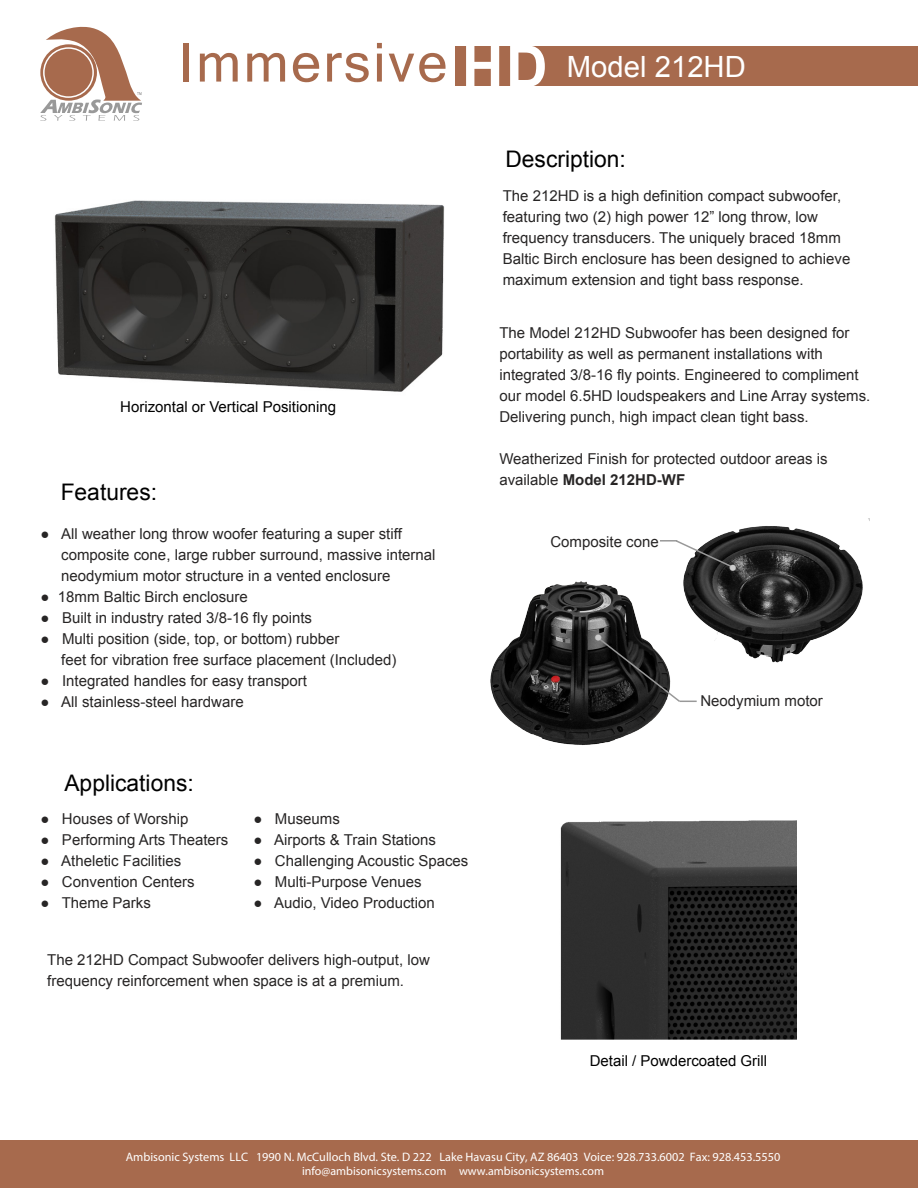
<style>
.page{position:relative;width:918px;height:1188px;background:#fff}
.page>*{position:absolute;margin:0;border:0;box-sizing:border-box;transform-origin:0 0}
.t1{font:29.25px "Arial";color:#fff}
.t2{font:22.8px "Arial";color:#000}
.t3{font:15px/21px "Arial";color:#272525}
.t4{font:15px "Arial";color:#000}
.t5{font:12.3px "Myriad Pro";color:#fff}
.t6{font:12px "Myriad Pro";color:#fff}
.s1{font-family:"Raavi";font-size:60px;color:#a76a4d}
.s2{font-weight:700;font-size:57.9px}
.s3{font-weight:700}
</style>
<div class="page">
<img style="left:54px;top:52px;width:402px;height:340px">
<div style="left:0;top:1140px;width:918px;height:48px;background:#a76a4d"></div>
<svg style="left:40px;top:26px;width:102px;height:95px"></svg>
<div style="left:456px;top:47px;width:462px;height:39px;background:#a76a4d"></div>
<img style="left:683px;top:518px;width:187px;height:145px">
<img style="left:490px;top:581px;width:175px;height:164px">
<img style="left:560px;top:820px;width:236px;height:219px">
<svg style="left:660px;top:539px;width:77px;height:32px"></svg>
<svg style="left:595px;top:634px;width:102px;height:69px"></svg>
<h1 class="t1" style="left:179px;top:48px;width:569px"><span class="s1">Immersive</span> <span class="s2">HD</span> Model 212HD</h1>
<h2 class="t2" style="left:505px;top:144px;width:122px">Description:</h2>
<p class="t4" style="left:120px;top:397px;width:217px">Horizontal or Vertical Positioning</p>
<h2 class="t2" style="left:61px;top:477px;width:98px">Features:</h2>
<p class="t3" style="left:61px;top:523px;width:376px;text-indent:-21px">● All weather long throw woofer featuring a super stiff composite cone, large rubber surround, massive internal neodymium motor structure in a vented enclosure</p>
<p class="t3" style="left:40px;top:586px;width:209px">● 18mm Baltic Birch enclosure</p>
<p class="t3" style="left:40px;top:607px;width:273px">● Built in industry rated 3/8-16 fly points</p>
<p class="t3" style="left:61px;top:628px;width:337px;text-indent:-21px">● Multi position (side, top, or bottom) rubber<br>feet for vibration free surface placement (Included)</p>
<p class="t3" style="left:40px;top:670px;width:268px">● Integrated handles for easy transport</p>
<p class="t3" style="left:40px;top:691px;width:205px">● All stainless-steel hardware</p>
<h2 class="t2" style="left:64px;top:768px;width:131px">Applications:</h2>
<p class="t3" style="left:40px;top:808px;width:149px">● Houses of Worship</p>
<p class="t3" style="left:40px;top:829px;width:190px">● Performing Arts Theaters</p>
<p class="t3" style="left:40px;top:850px;width:142px">● Atheletic Facilities</p>
<p class="t3" style="left:40px;top:871px;width:156px">● Convention Centers</p>
<p class="t3" style="left:40px;top:892px;width:112px">● Theme Parks</p>
<p class="t3" style="left:253px;top:808px;width:88px">● Museums</p>
<p class="t3" style="left:253px;top:829px;width:184px">● Airports &amp; Train Stations</p>
<p class="t3" style="left:253px;top:850px;width:216px">● Challenging Acoustic Spaces</p>
<p class="t3" style="left:253px;top:871px;width:170px">● Multi-Purpose Venues</p>
<p class="t3" style="left:253px;top:892px;width:183px">● Audio, Video Production</p>
<p class="t3" style="left:47px;top:950px;width:384px">The 212HD Compact Subwoofer delivers high-output, low frequency reinforcement when space is at a premium.</p>
<p class="t3" style="left:503px;top:186px;width:349px">The 212HD is a high definition compact subwoofer, featuring two (2) high power 12” long throw, low frequency transducers. The uniquely braced 18mm Baltic Birch enclosure has been designed to achieve maximum extension and tight bass response.</p>
<p class="t3" style="left:499px;top:322px;width:373px">The Model 212HD Subwoofer has been designed for portability as well as permanent installations with integrated 3/8-16 fly points. Engineered to compliment our model 6.5HD loudspeakers and Line Array systems.<br>Delivering punch, high impact clean tight bass.</p>
<p class="t3" style="left:499px;top:449px;width:330px">Weatherized Finish for protected outdoor areas is available <span class="s3">Model 212HD-WF</span></p>
<p class="t3" style="left:550px;top:531px;width:110px">Composite cone</p>
<p class="t3" style="left:700px;top:690px;width:124px">Neodymium motor</p>
<p class="t4" style="left:590px;top:1051px;width:179px">Detail / Powdercoated Grill</p>
<p class="t5" style="left:126px;top:1149px;width:656px">Ambisonic Systems LLC 1990 N. McCulloch Blvd. Ste. D 222 Lake Havasu City, AZ 86403 Voice: 928.733.6002 Fax: 928.453.5550</p>
<p class="t6" style="left:302px;top:1164px;width:304px">info@ambisonicsystems.com www.ambisonicsystems.com</p>
</div>
